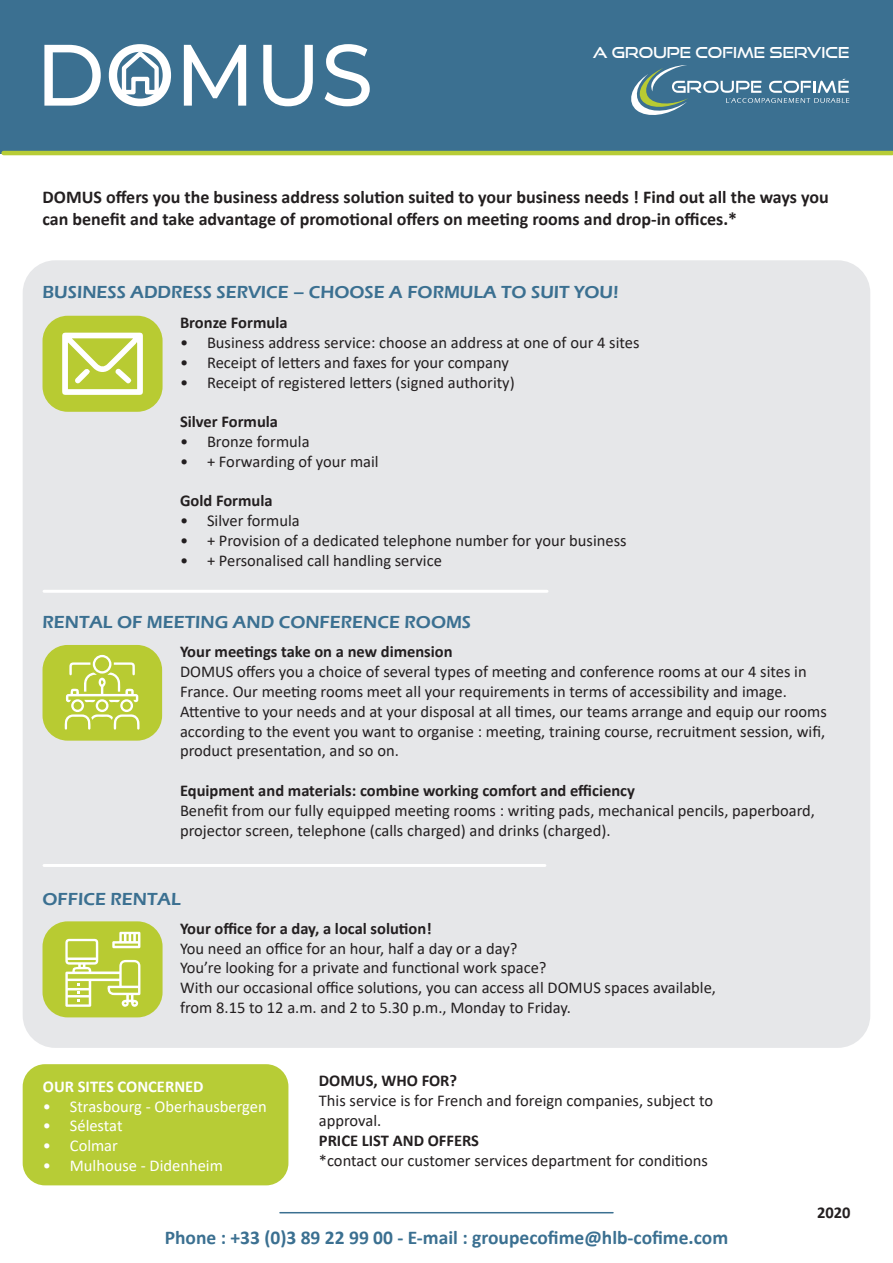
<style>
.page{position:relative;width:893px;height:1263px;background:#fff}
.page>*{position:absolute;margin:0;border:0;box-sizing:border-box;transform-origin:0 0}
.t1{font:500 86.85px "Montserrat";color:#fff;scale:.96 1}
.t2{font:700 19.5px "Calibri";color:#3b7091}
.t3{font:700 18px/21.6px "Calibri";color:#231f20}
.t4{font:600 18px "Eras ITC";color:#3b7091}
.t5{font:16.5px/19.8px "Calibri";color:#231f20}
.t6{font:700 16.5px "Calibri";color:#231f20}
.t7{font:16.5px "Calibri";color:#fff}
.t8{font:700 16.5px "Calibri";color:#fff}
.t9{font:15px "Good Times Rg";color:#fff}
</style>
<div class="page">
<div style="left:23px;top:1064px;width:265px;height:121px;background:#b7cc36;border-radius:22px"></div>
<div style="left:0;top:0;width:893px;height:154px;background:#3b7091"></div>
<svg style="left:121px;top:51px;width:38px;height:44px"></svg>
<svg style="left:631px;top:65px;width:218px;height:50px"></svg>
<div style="left:23px;top:260px;width:847px;height:788px;background:#e6e7e9;border-radius:33px"></div>
<div style="left:43px;top:316px;width:120px;height:96px;background:#b8cb32;border-radius:25px"></div>
<svg style="left:62px;top:333px;width:81px;height:62px"></svg>
<div style="left:43px;top:645px;width:119px;height:96px;background:#b8cb32;border-radius:25px"></div>
<svg style="left:65px;top:655px;width:75px;height:75px"></svg>
<div style="left:43px;top:921px;width:120px;height:96px;background:#b8cb32;border-radius:25px"></div>
<svg style="left:65px;top:932px;width:75px;height:75px"></svg>
<hr style="left:44px;top:590px;width:503px;height:3px;background:#fff">
<hr style="left:44px;top:864px;width:501px;height:3px;background:#fff">
<hr style="left:4px;top:151px;width:888px;height:4px;background:#b7cc36">
<hr style="left:280px;top:1212px;width:333px;height:1px;background:#3b7091">
<h1 class="t1" style="left:36px;top:14px;width:353px">DOMUS</h1>
<p class="t9" style="left:593px;top:43px;width:258px">A GROUPE COFIME SERVICE</p>
<p class="t3" style="left:43px;top:186px;width:788px">DOMUS offers you the business address solution suited to your business needs ! Find out all the ways you can benefit and take advantage of promotional offers on meeting rooms and drop-in offices.*</p>
<p class="t4" style="left:43px;top:282px;width:578px">BUSINESS ADDRESS SERVICE – CHOOSE A FORMULA TO SUIT YOU!</p>
<p class="t6" style="left:180px;top:311px;width:109px">Bronze Formula</p>
<p class="t5" style="left:180px;top:332px;width:461px">• Business address service: choose an address at one of our 4 sites</p>
<p class="t5" style="left:180px;top:352px;width:330px">• Receipt of letters and faxes for your company</p>
<p class="t5" style="left:180px;top:372px;width:336px">• Receipt of registered letters (signed authority)</p>
<p class="t6" style="left:180px;top:410px;width:100px">Silver Formula</p>
<p class="t5" style="left:180px;top:431px;width:131px">• Bronze formula</p>
<p class="t5" style="left:180px;top:451px;width:200px">• + Forwarding of your mail</p>
<p class="t6" style="left:180px;top:489px;width:94px">Gold Formula</p>
<p class="t5" style="left:180px;top:510px;width:121px">• Silver formula</p>
<p class="t5" style="left:180px;top:530px;width:448px">• + Provision of a dedicated telephone number for your business</p>
<p class="t5" style="left:180px;top:550px;width:263px">• + Personalised call handling service</p>
<p class="t4" style="left:43px;top:612px;width:430px">RENTAL OF MEETING AND CONFERENCE ROOMS</p>
<p class="t6" style="left:180px;top:640px;width:274px">Your meetings take on a new dimension</p>
<p class="t5" style="left:180px;top:661px;width:648px">DOMUS offers you a choice of several types of meeting and conference rooms at our 4 sites in France. Our meeting rooms meet all your requirements in terms of accessibility and image.<br>Attentive to your needs and at your disposal at all times, our teams arrange and equip our rooms according to the event you want to organise : meeting, training course, recruitment session, wifi, product presentation, and so on.</p>
<p class="t6" style="left:180px;top:779px;width:456px">Equipment and materials: combine working comfort and efficiency</p>
<p class="t5" style="left:180px;top:800px;width:637px">Benefit from our fully equipped meeting rooms : writing pads, mechanical pencils, paperboard, projector screen, telephone (calls charged) and drinks (charged).</p>
<p class="t4" style="left:43px;top:889px;width:140px">OFFICE RENTAL</p>
<p class="t6" style="left:180px;top:916px;width:253px">Your office for a day, a local solution!</p>
<p class="t5" style="left:180px;top:938px;width:538px">You need an office for an hour, half a day or a day?<br>You’re looking for a private and functional work space?<br>With our occasional office solutions, you can access all DOMUS spaces available, from 8.15 to 12 a.m. and 2 to 5.30 p.m., Monday to Friday.</p>
<p class="t8" style="left:43px;top:1074px;width:162px">OUR SITES CONCERNED</p>
<p class="t7" style="left:43px;top:1094px;width:225px">• Strasbourg - Oberhausbergen</p>
<p class="t7" style="left:43px;top:1114px;width:81px">• Sélestat</p>
<p class="t7" style="left:43px;top:1134px;width:77px">• Colmar</p>
<p class="t7" style="left:43px;top:1154px;width:182px">• Mulhouse - Didenheim</p>
<p class="t6" style="left:319px;top:1069px;width:140px">DOMUS, WHO FOR?</p>
<p class="t5" style="left:319px;top:1090px;width:396px">This service is for French and foreign companies, subject to approval.</p>
<p class="t6" style="left:319px;top:1128px;width:162px">PRICE LIST AND OFFERS</p>
<p class="t5" style="left:319px;top:1150px;width:391px">*contact our customer services department for conditions</p>
<p class="t2" style="left:165px;top:1223px;width:565px">Phone : +33 (0)3 89 22 99 00 - E-mail : groupecofime@hlb-cofime.com</p>
<p class="t6" style="left:817px;top:1201px;width:35px">2020</p>
</div>
